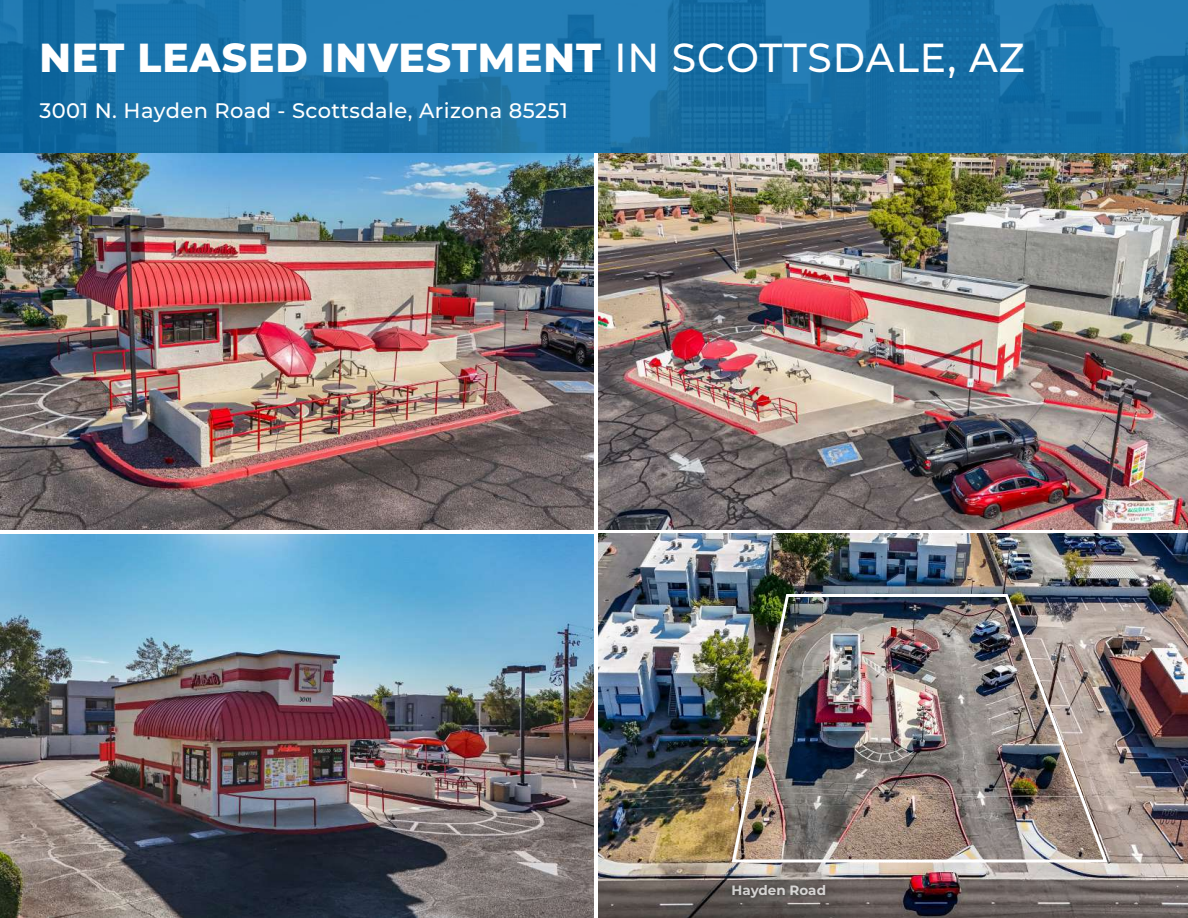
<style>
.page{position:relative;width:1188px;height:918px;background:#fff}
.page>*{position:absolute;margin:0;border:0;box-sizing:border-box;transform-origin:0 0}
.t1{font:800 40.5px "Montserrat";letter-spacing:.025em;color:#fff}
.t2{font:500 21px "Montserrat";letter-spacing:.02em;color:#fff}
.t3{font:700 13.5px "Montserrat";color:#fff}
.s1{font-weight:500}
</style>
<div class="page">
<img style="left:598px;top:153px;width:590px;height:376px">
<img style="left:598px;top:534px;width:590px;height:384px">
<img style="left:0;top:153px;width:594px;height:377px">
<img style="left:0;top:0;width:1188px;height:153px">
<img style="left:0;top:534px;width:594px;height:384px">
<img style="left:730px;top:592px;width:380px;height:272px">
<div style="left:730px;top:881px;width:101px;height:22px;background:#231f20;opacity:.2"></div>
<h1 class="t1" style="left:39px;top:27px;width:987px">NET LEASED INVESTMENT <span class="s1">IN SCOTTSDALE, AZ</span></h1>
<p class="t2" style="left:39px;top:96px;width:530px">3001 N. Hayden Road - Scottsdale, Arizona 85251</p>
<p class="t3" style="left:732px;top:881px;width:96px">Hayden Road</p>
</div>
